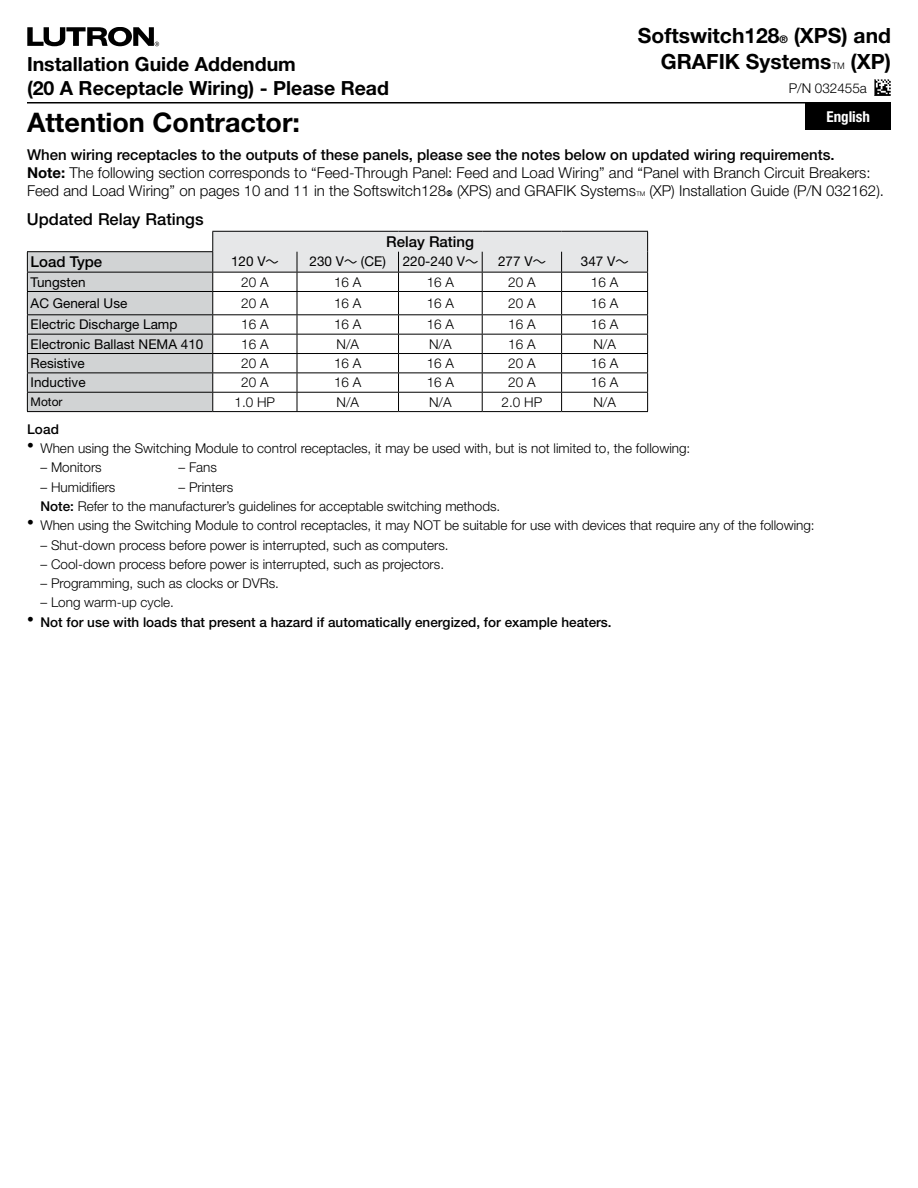
<style>
.page{position:relative;width:918px;height:1188px;background:#fff}
.page>*{position:absolute;margin:0;border:0;box-sizing:border-box;transform-origin:0 0}
.t1{font:700 27px "Helvetica Neue LT Std";color:#000}
.t2{font:700 21px "Helvetica Neue LT Std";color:#000}
.t3{font:700 19.5px "Helvetica Neue LT Std";color:#000}
.t4{font:500 16.5px "Helvetica Neue LT Std";color:#000}
.t5{font:300 15px/18px "Helvetica Neue LT Std";color:#000}
.t6{font:500 15px "Helvetica Neue LT Std";color:#000}
.t7{font:700 condensed 15px "Helvetica Neue LT Std";color:#fff}
.t8{font:300 13.5px/19.4px "Helvetica Neue LT Std";color:#000}
.t9{font:13.5px "Helvetica Neue LT Std";color:#000}
.t10{font:500 13.5px "Helvetica Neue LT Std";color:#000}
.t11{font:12px "Helvetica Neue LT Std";color:#000}
.s1{font-size:10.5px}
.s2{font-family:"acdc";font-weight:400}
.s3{font-weight:500}
.s4{font-weight:700}
.s5{font-family:"acdc";font-weight:400;font-size:18px}
.s6{font-family:"acdc"}
</style>
<div class="page">
<svg style="left:27px;top:27px;width:132px;height:19px"></svg>
<hr style="left:27px;top:102px;width:864px;height:2px;background:#000">
<svg style="left:27px;top:231px;width:621px;height:180px"></svg>
<hr style="left:27px;top:411px;width:186px;height:1px;background:#000">
<hr style="left:213px;top:411px;width:84px;height:1px;background:#000">
<hr style="left:297px;top:411px;width:102px;height:1px;background:#000">
<hr style="left:399px;top:411px;width:83px;height:1px;background:#000">
<hr style="left:482px;top:411px;width:80px;height:1px;background:#000">
<hr style="left:562px;top:411px;width:86px;height:1px;background:#000">
<img style="left:874px;top:79px;width:17px;height:17px">
<div style="left:806px;top:103px;width:85px;height:27px;background:#000"></div>
<h2 class="t2" style="left:638px;top:23px;width:255px">Softswitch128<span class="s1">®</span> (XPS) and</h2>
<h3 class="t3" style="left:27px;top:52px;width:270px">Installation Guide Addendum</h3>
<h2 class="t2" style="left:661px;top:48px;width:232px">GRAFIK Systems<span class="s2">T</span> (XP)</h2>
<h3 class="t3" style="left:27px;top:76px;width:364px">(20 A Receptacle Wiring) - Please Read</h3>
<h1 class="t1" style="left:27px;top:105px;width:275px">Attention Contractor:</h1>
<p class="t5" style="left:27px;top:145px;width:859px"><span class="s3">When wiring receptacles to the outputs of these panels, please see the notes below on updated wiring requirements.<br></span><span class="s4">Note:</span> The following section corresponds to “Feed-Through Panel: Feed and Load Wiring” and “Panel with Branch Circuit Breakers:<br>Feed and Load Wiring” on pages 10 and 11 in the Softswitch128<span class="s5">R</span> (XPS) and GRAFIK Systems<span class="s2">T</span> (XP) Installation Guide (P/N 032162).</p>
<p class="t8" style="left:789px;top:78px;width:80px">P/N 032455a</p>
<p class="t7" style="left:826px;top:107px;width:45px">English</p>
<p class="t4" style="left:27px;top:209px;width:178px">Updated Relay Ratings</p>
<p class="t6" style="left:386px;top:233px;width:89px">Relay Rating</p>
<p class="t6" style="left:31px;top:253px;width:73px">Load Type</p>
<p class="t9" style="left:231px;top:253px;width:49px">120 V<span class="s6">~</span></p>
<p class="t9" style="left:310px;top:253px;width:170px">230 V<span class="s6">~</span> (CE) 220-240 V<span class="s6">~</span></p>
<p class="t9" style="left:498px;top:253px;width:49px">277 V<span class="s6">~</span></p>
<p class="t9" style="left:581px;top:253px;width:49px">347 V<span class="s6">~</span></p>
<p class="t9" style="left:31px;top:274px;width:57px">Tungsten</p>
<p class="t8" style="left:241px;top:272px;width:29px">20 A</p>
<p class="t8" style="left:334px;top:272px;width:29px">16 A</p>
<p class="t8" style="left:427px;top:272px;width:29px">16 A</p>
<p class="t8" style="left:508px;top:272px;width:29px">20 A</p>
<p class="t8" style="left:591px;top:272px;width:29px">16 A</p>
<p class="t9" style="left:31px;top:295px;width:98px">AC General Use</p>
<p class="t8" style="left:241px;top:293px;width:29px">20 A</p>
<p class="t8" style="left:334px;top:293px;width:29px">16 A</p>
<p class="t8" style="left:427px;top:293px;width:29px">16 A</p>
<p class="t8" style="left:508px;top:293px;width:29px">20 A</p>
<p class="t8" style="left:591px;top:293px;width:29px">16 A</p>
<p class="t9" style="left:31px;top:316px;width:148px">Electric Discharge Lamp</p>
<p class="t8" style="left:241px;top:315px;width:29px">16 A</p>
<p class="t8" style="left:334px;top:315px;width:29px">16 A</p>
<p class="t8" style="left:427px;top:315px;width:29px">16 A</p>
<p class="t8" style="left:508px;top:315px;width:29px">16 A</p>
<p class="t8" style="left:591px;top:315px;width:29px">16 A</p>
<p class="t9" style="left:31px;top:336px;width:174px">Electronic Ballast NEMA 410</p>
<p class="t8" style="left:241px;top:334px;width:29px">16 A</p>
<p class="t8" style="left:337px;top:334px;width:24px">N/A</p>
<p class="t8" style="left:429px;top:334px;width:24px">N/A</p>
<p class="t8" style="left:508px;top:334px;width:29px">16 A</p>
<p class="t8" style="left:593px;top:334px;width:24px">N/A</p>
<p class="t9" style="left:31px;top:355px;width:56px">Resistive</p>
<p class="t8" style="left:241px;top:353px;width:29px">20 A</p>
<p class="t8" style="left:334px;top:353px;width:29px">16 A</p>
<p class="t8" style="left:427px;top:353px;width:29px">16 A</p>
<p class="t8" style="left:508px;top:353px;width:29px">20 A</p>
<p class="t8" style="left:591px;top:353px;width:29px">16 A</p>
<p class="t9" style="left:31px;top:375px;width:57px">Inductive</p>
<p class="t8" style="left:241px;top:373px;width:29px">20 A</p>
<p class="t8" style="left:334px;top:373px;width:29px">16 A</p>
<p class="t8" style="left:427px;top:373px;width:29px">16 A</p>
<p class="t8" style="left:508px;top:373px;width:29px">20 A</p>
<p class="t8" style="left:591px;top:373px;width:29px">16 A</p>
<p class="t11" style="left:31px;top:395px;width:34px">Motor</p>
<p class="t8" style="left:235px;top:392px;width:42px">1.0 HP</p>
<p class="t8" style="left:337px;top:392px;width:24px">N/A</p>
<p class="t8" style="left:429px;top:392px;width:24px">N/A</p>
<p class="t8" style="left:502px;top:392px;width:42px">2.0 HP</p>
<p class="t8" style="left:593px;top:392px;width:24px">N/A</p>
<p class="t10" style="left:27px;top:421px;width:33px">Load</p>
<p class="t8" style="left:27px;top:438px;width:665px"><sup>•</sup> When using the Switching Module to control receptacles, it may be used with, but is not limited to, the following:</p>
<p class="t8" style="left:41px;top:457px;width:63px">– Monitors</p>
<p class="t8" style="left:178px;top:457px;width:40px">– Fans</p>
<p class="t8" style="left:41px;top:477px;width:76px">– Humidifiers</p>
<p class="t8" style="left:41px;top:477px;width:461px;text-indent:138px">– Printers<br><span class="s3">Note:</span> Refer to the manufacturer’s guidelines for acceptable switching methods.</p>
<p class="t8" style="left:27px;top:515px;width:789px"><sup>•</sup> When using the Switching Module to control receptacles, it may NOT be suitable for use with devices that require any of the following:</p>
<p class="t8" style="left:41px;top:535px;width:410px">– Shut-down process before power is interrupted, such as computers.</p>
<p class="t8" style="left:41px;top:554px;width:405px">– Cool-down process before power is interrupted, such as projectors.</p>
<p class="t8" style="left:41px;top:573px;width:240px">– Programming, such as clocks or DVRs.</p>
<p class="t8" style="left:41px;top:593px;width:135px">– Long warm-up cycle.</p>
<p class="t10" style="left:27px;top:614px;width:586px"><sup>•</sup> Not for use with loads that present a hazard if automatically energized, for example heaters.</p>
</div>
